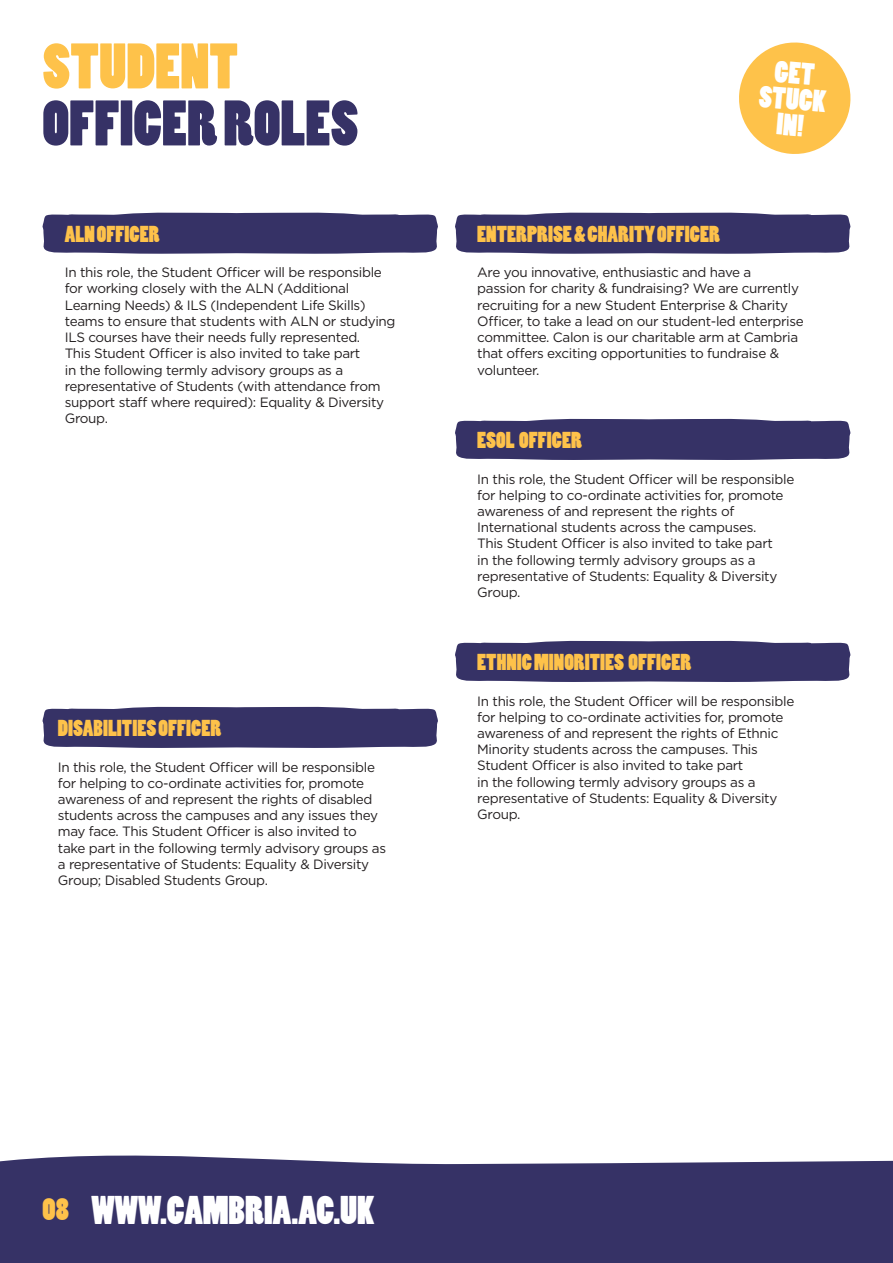
<style>
.page{position:relative;width:893px;height:1263px;background:#fff}
.page>*{position:absolute;margin:0;border:0;box-sizing:border-box;transform-origin:0 0}
.t1{font:60px "Poplar Std";color:#363266}
.t2{font:60px "Poplar Std";color:#fec24a}
.t3{font:37.5px "Poplar Std";color:#fff}
.t4{font:29.55px "Poplar Std";color:#fec24a}
.t5{font:28.8px/26.2px "Poplar Std";color:#fff;text-align:center}
.t6{font:21.6px "Poplar Std";color:#fec24a}
.t7{font:13.5px/16.2px "Gotham";letter-spacing:-.025em;color:#231f20}
</style>
<div class="page">
<div style="left:0;top:1155px;width:893px;height:108px;background:#363266"></div>
<svg style="left:739px;top:42px;width:112px;height:112px"></svg>
<svg style="left:455px;top:640px;width:396px;height:42px;background:#434070"></svg>
<svg style="left:42px;top:706px;width:396px;height:42px;background:#434070"></svg>
<svg style="left:455px;top:418px;width:396px;height:42px;background:#434070"></svg>
<svg style="left:42px;top:212px;width:396px;height:42px;background:#434070"></svg>
<svg style="left:455px;top:212px;width:396px;height:42px;background:#434070"></svg>
<p class="t2" style="left:43px;top:33px;width:197px">STUDENT</p>
<p class="t1" style="left:43px;top:90px;width:317px">OFFICER ROLES</p>
<p class="t6" style="left:65px;top:222px;width:96px">ALN OFFICER</p>
<p class="t7" style="left:65px;top:264px;width:332px">In this role, the Student Officer will be responsible for working closely with the ALN (Additional Learning Needs) &amp; ILS (Independent Life Skills) teams to ensure that students with ALN or studying ILS courses have their needs fully represented.<br>This Student Officer is also invited to take part<br>in the following termly advisory groups as a representative of Students (with attendance from support staff where required): Equality &amp; Diversity Group.</p>
<p class="t6" style="left:58px;top:716px;width:165px">DISABILITIES OFFICER</p>
<p class="t7" style="left:58px;top:758px;width:330px">In this role, the Student Officer will be responsible for helping to co-ordinate activities for, promote awareness of and represent the rights of disabled students across the campuses and any issues they may face. This Student Officer is also invited to take part in the following termly advisory groups as a representative of Students: Equality &amp; Diversity Group; Disabled Students Group.</p>
<h3 class="t5" style="left:762px;top:58px;width:69px;rotate:5deg">GET<br>STUCK<br>IN!</h3>
<p class="t6" style="left:477px;top:222px;width:244px">ENTERPRISE &amp; CHARITY OFFICER</p>
<p class="t7" style="left:477px;top:264px;width:328px">Are you innovative, enthusiastic and have a<br>passion for charity &amp; fundraising? We are currently recruiting for a new Student Enterprise &amp; Charity Officer, to take a lead on our student-led enterprise committee. Calon is our charitable arm at Cambria that offers exciting opportunities to fundraise &amp; volunteer.</p>
<p class="t6" style="left:477px;top:428px;width:106px">ESOL OFFICER</p>
<p class="t7" style="left:477px;top:470px;width:319px">In this role, the Student Officer will be responsible for helping to co-ordinate activities for, promote awareness of and represent the rights of International students across the campuses.<br>This Student Officer is also invited to take part<br>in the following termly advisory groups as a representative of Students: Equality &amp; Diversity Group.</p>
<p class="t6" style="left:477px;top:650px;width:216px">ETHNIC MINORITIES OFFICER</p>
<p class="t7" style="left:477px;top:692px;width:319px">In this role, the Student Officer will be responsible for helping to co-ordinate activities for, promote awareness of and represent the rights of Ethnic Minority students across the campuses. This Student Officer is also invited to take part<br>in the following termly advisory groups as a representative of Students: Equality &amp; Diversity Group.</p>
<p class="t4" style="left:43px;top:1192px;width:28px">08</p>
<p class="t3" style="left:91px;top:1189px;width:285px">WWW.CAMBRIA.AC.UK</p>
</div>
